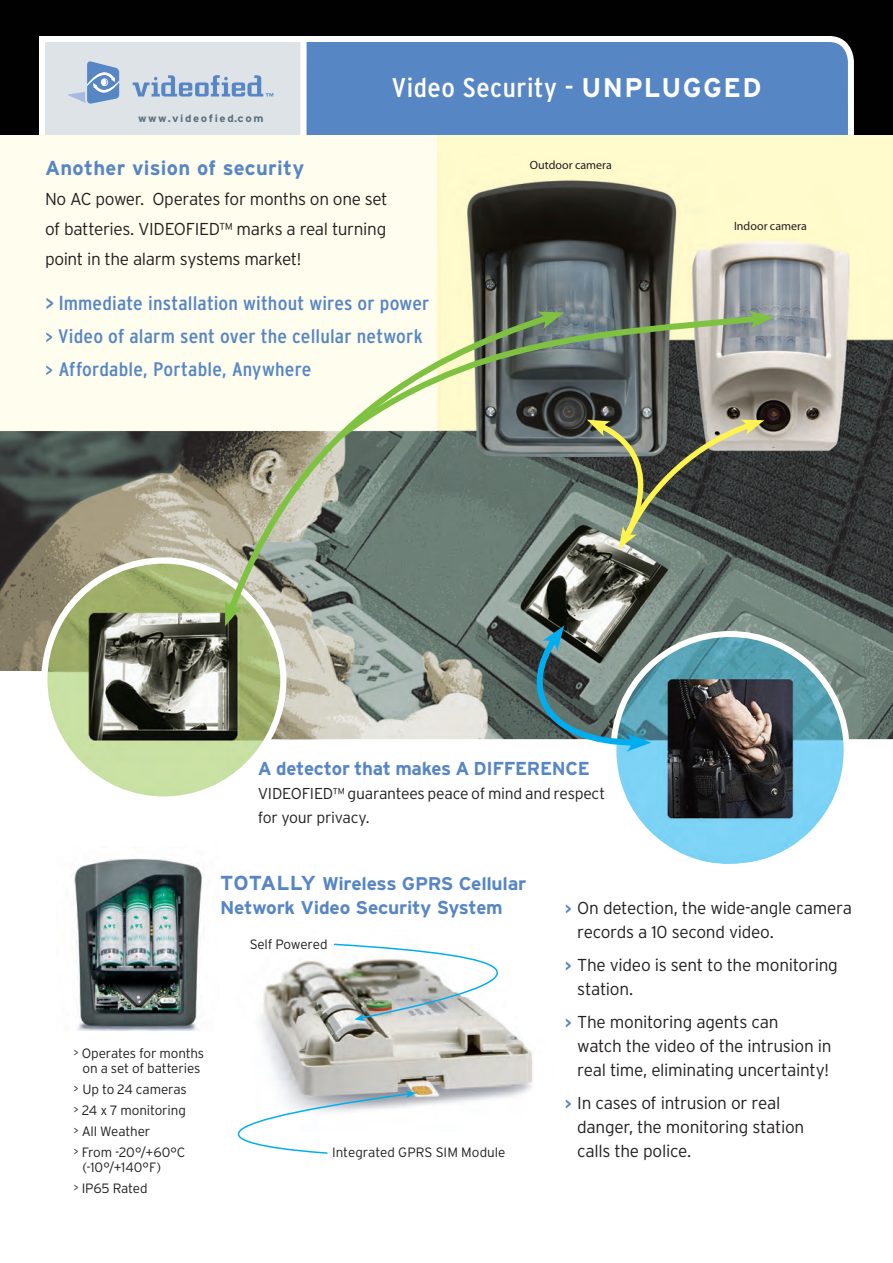
<style>
.page{position:relative;width:893px;height:1263px;background:#fff}
.page>*{position:absolute;margin:0;border:0;box-sizing:border-box;transform-origin:0 0}
.t1{font:condensed 27px "Interstate";letter-spacing:.02em;color:#fff;scale:1.1 1}
.Bodycopy_9_75_16pt{font:700 20.25px "Interstate";letter-spacing:.015em;color:#5786c5}
.Bodycopy_9_75_16pt-2{font:condensed 19.5px "Interstate";letter-spacing:.005em;color:#5786c5;scale:1.1 1}
.Bodycopy_9_75_16pt-3{font:700 18.75px "Interstate";letter-spacing:-.015em;color:#5786c5}
.Bodycopy_9_75_16pt-4{font:700 18.3px/24px "Interstate";letter-spacing:-.015em;color:#5786c5;scale:1.05 1}
.Bodycopy_9_75_16pt-5{font:300 17.25px/24px "Interstate";letter-spacing:-.02em;color:#231f20}
.Bodycopy_9_75_16pt-6{font:300 15.75px/24px "Interstate";letter-spacing:-.02em;color:#231f20}
.Bodycopy_9_75_16pt-7{font:300 13.5px/15px "Interstate";letter-spacing:-.01em;color:#231f20;text-align:center}
.Bodycopy_9_75_16pt-8{font:12px "Myriad Pro";color:#231f20}
.t2{font:700 10.5px "Interstate";letter-spacing:.135em;color:#5b6f7b;scale:1.1 1}
.s1{font-weight:700;font-stretch:normal}
.s2{font-stretch:normal;font-size:19.2px}
.s3{font-size:20.25px}
.s4{font-stretch:normal;font-size:16.65px}
.s5{font-size:18.75px}
.s6{font-size:10.2px}
.s7{font-weight:700;font-size:14.7px;color:#5786c5}
</style>
<div class="page">
<div style="left:0;top:135px;width:437px;height:301px;background:#fffdee"></div>
<div style="left:437px;top:135px;width:456px;height:328px;background:#fffbcc"></div>
<img style="left:0;top:180px;width:893px;height:683px">
<img style="left:260px;top:960px;width:273px;height:146px">
<img style="left:56px;top:846px;width:163px;height:185px">
<div style="left:0;top:0;width:893px;height:135px;background:#010101"></div>
<svg style="left:309px;top:33px;width:548px;height:102px;background:#5f89c1"></svg>
<svg style="left:36px;top:33px;width:273px;height:102px;background:#cdd4dd"></svg>
<div style="left:41px;top:557px;width:245px;height:246px;border:6px solid #fff;border-radius:50%"></div>
<div style="left:610px;top:631px;width:240px;height:239px;border:6px solid #fff;border-radius:50%"></div>
<svg style="left:558px;top:312px;width:208px;height:132px;background:#70766d"></svg>
<svg style="left:748px;top:310px;width:26px;height:19px"></svg>
<svg style="left:222px;top:310px;width:336px;height:310px"></svg>
<svg style="left:537px;top:312px;width:27px;height:17px"></svg>
<svg style="left:225px;top:600px;width:17px;height:26px"></svg>
<svg style="left:587px;top:418px;width:177px;height:131px;background:#64695a"></svg>
<svg style="left:520px;top:626px;width:131px;height:126px;background:#688589"></svg>
<svg style="left:333px;top:943px;width:200px;height:78px"></svg>
<svg style="left:237px;top:1090px;width:179px;height:64px"></svg>
<p class="t2" style="left:138px;top:113px;width:116px">www.videofied.com</p>
<p class="t1" style="left:392px;top:72px;width:338px">Video Security - <span class="s1">UNPLUGGED</span></p>
<p class="Bodycopy_9_75_16pt" style="left:45px;top:157px;width:261px">Another vision of security</p>
<p class="Bodycopy_9_75_16pt-5" style="left:45px;top:184px;width:344px;line-height:30px;text-align:justify">No AC power. Operates for months on one set of batteries. VIDEOFIED™ marks a real turning point in the alarm systems market!</p>
<p class="Bodycopy_9_75_16pt-2" style="left:45px;top:293px;width:351px"><span class="s2">&gt;</span> <span class="s3">I</span>mmediate installation without wires or power</p>
<p class="Bodycopy_9_75_16pt-2" style="left:45px;top:326px;width:345px"><span class="s4">&gt;</span> Video of alarm sent over the cellular network</p>
<p class="Bodycopy_9_75_16pt-2" style="left:45px;top:359px;width:244px"><span class="s4">&gt;</span> Affordable, Portable, Anywhere</p>
<p class="Bodycopy_9_75_16pt-8" style="left:530px;top:157px;width:84px">Outdoor camera</p>
<p class="Bodycopy_9_75_16pt-8" style="left:734px;top:218px;width:74px">Indoor camera</p>
<p class="Bodycopy_9_75_16pt-3" style="left:258px;top:758px;width:334px">A detector that makes A DIFFERENCE</p>
<p class="Bodycopy_9_75_16pt-6" style="left:258px;top:781px;width:349px">VIDEOFIED™ guarantees peace of mind and respect for your privacy.</p>
<p class="Bodycopy_9_75_16pt-4" style="left:220px;top:871px;width:293px"><span class="s3">TOTALLY</span> Wireless GPRS Cellular<br>Network Video Security <span class="s5">System</span></p>
<p class="Bodycopy_9_75_16pt-7" style="left:250px;top:936px;width:79px">Self Powered</p>
<p class="Bodycopy_9_75_16pt-7" style="left:74px;top:1045px;width:132px"><span class="s6">&gt;</span> Operates for months on a set of batteries</p>
<p class="Bodycopy_9_75_16pt-7" style="left:74px;top:1081px;width:115px"><span class="s6">&gt;</span> Up to 24 cameras</p>
<p class="Bodycopy_9_75_16pt-7" style="left:74px;top:1102px;width:114px"><span class="s6">&gt;</span> 24 x 7 monitoring</p>
<p class="Bodycopy_9_75_16pt-7" style="left:74px;top:1123px;width:78px"><span class="s6">&gt;</span> All Weather</p>
<p class="Bodycopy_9_75_16pt-7" style="left:74px;top:1144px;width:113px"><span class="s6">&gt;</span> From -20°/+60°C</p>
<p class="Bodycopy_9_75_16pt-7" style="left:83px;top:1159px;width:80px">(-10°/+140°F)</p>
<p class="Bodycopy_9_75_16pt-7" style="left:74px;top:1180px;width:76px"><span class="s6">&gt;</span> IP65 Rated</p>
<p class="Bodycopy_9_75_16pt-7" style="left:332px;top:1144px;width:175px">Integrated GPRS SIM Module</p>
<p class="Bodycopy_9_75_16pt-5" style="left:577px;top:895px;width:276px;text-indent:-12px"><span class="s7">&gt;</span> On detection, the wide-angle camera records a 10 second video.</p>
<p class="Bodycopy_9_75_16pt-5" style="left:577px;top:952px;width:262px;text-indent:-12px"><span class="s7">&gt;</span> The video is sent to the monitoring station.</p>
<p class="Bodycopy_9_75_16pt-5" style="left:577px;top:1009px;width:256px;text-indent:-12px"><span class="s7">&gt;</span> The monitoring agents can<br>watch the video of the intrusion in real time, eliminating uncertainty!</p>
<p class="Bodycopy_9_75_16pt-5" style="left:577px;top:1090px;width:229px;text-indent:-12px"><span class="s7">&gt;</span> In cases of intrusion or real danger, the monitoring station calls the police.</p>
</div>
